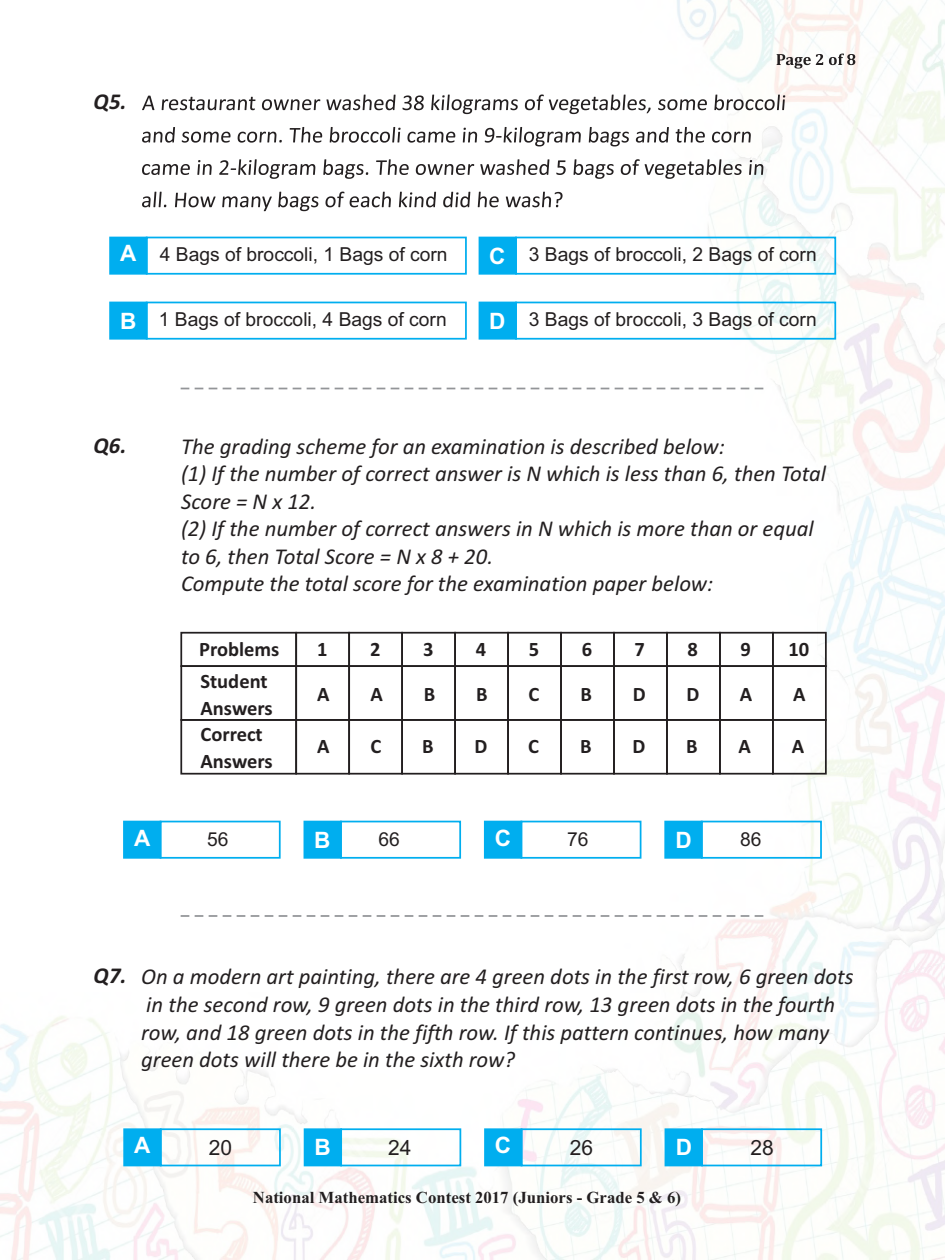
<style>
.page{position:relative;width:945px;height:1260px;background:#fff}
.page>*{position:absolute;margin:0;border:0;box-sizing:border-box;transform-origin:0 0}
.t1{font:italic 22.75px/27.5px "Calibri";color:#231f20}
.t2{font:italic 700 22.75px "Calibri";color:#231f20}
.t3{font:700 22.57px "Arial";color:#fff}
.t4{font:21px "Arial";color:#231f20}
.t5{font:700 20.47px/26.8px "Calibri";color:#231f20}
.t6{font:19.25px "Arial";color:#231f20}
.t7{font:700 16.8px "Times New Roman";color:#231f20}
.s1{font-weight:700;font-size:22.57px;color:#fff}
</style>
<div class="page">
<img style="left:0;top:0;width:945px;height:1260px">
<svg style="left:181px;top:388px;width:583px;height:1px"></svg>
<svg style="left:181px;top:915px;width:583px;height:2px"></svg>
<svg style="left:777px;top:54px;width:78px;height:15px"></svg>
<svg style="left:142px;top:192px;width:421px;height:19px"></svg>
<svg style="left:142px;top:159px;width:621px;height:20px"></svg>
<svg style="left:142px;top:127px;width:609px;height:19px"></svg>
<svg style="left:142px;top:94px;width:643px;height:20px"></svg>
<div style="left:109px;top:237px;width:39px;height:38px;background:#00aeef;border:2px solid #00aeef"></div>
<div style="left:146px;top:237px;width:321px;height:38px;border:2px solid #00aeef"></div>
<div style="left:109px;top:302px;width:39px;height:38px;background:#00aeef;border:2px solid #00aeef"></div>
<div style="left:146px;top:302px;width:321px;height:38px;border:2px solid #00aeef"></div>
<div style="left:479px;top:237px;width:38px;height:38px;background:#00aeef;border:2px solid #00aeef"></div>
<div style="left:515px;top:237px;width:321px;height:38px;border:2px solid #00aeef"></div>
<div style="left:479px;top:302px;width:38px;height:38px;background:#00aeef;border:2px solid #00aeef"></div>
<div style="left:515px;top:302px;width:321px;height:38px;border:2px solid #00aeef"></div>
<div style="left:123px;top:821px;width:38px;height:38px;background:#00aeef;border:2px solid #00aeef"></div>
<div style="left:160px;top:821px;width:121px;height:38px;border:2px solid #00aeef"></div>
<div style="left:304px;top:821px;width:38px;height:38px;background:#00aeef;border:2px solid #00aeef"></div>
<div style="left:340px;top:821px;width:121px;height:38px;border:2px solid #00aeef"></div>
<div style="left:484px;top:821px;width:38px;height:38px;background:#00aeef;border:2px solid #00aeef"></div>
<div style="left:520px;top:821px;width:121px;height:38px;border:2px solid #00aeef"></div>
<div style="left:664px;top:821px;width:39px;height:38px;background:#00aeef;border:2px solid #00aeef"></div>
<div style="left:701px;top:821px;width:121px;height:38px;border:2px solid #00aeef"></div>
<div style="left:180px;top:632px;width:117px;height:35px;border:2px solid #231f20"></div>
<div style="left:180px;top:665px;width:117px;height:56px;border:2px solid #231f20"></div>
<div style="left:180px;top:719px;width:117px;height:56px;border:2px solid #231f20"></div>
<div style="left:295px;top:632px;width:55px;height:35px;border:2px solid #231f20"></div>
<div style="left:295px;top:665px;width:55px;height:56px;border:2px solid #231f20"></div>
<div style="left:295px;top:719px;width:55px;height:56px;border:2px solid #231f20"></div>
<div style="left:348px;top:632px;width:55px;height:35px;border:2px solid #231f20"></div>
<div style="left:348px;top:665px;width:55px;height:56px;border:2px solid #231f20"></div>
<div style="left:348px;top:719px;width:55px;height:56px;border:2px solid #231f20"></div>
<div style="left:401px;top:632px;width:55px;height:35px;border:2px solid #231f20"></div>
<div style="left:401px;top:665px;width:55px;height:56px;border:2px solid #231f20"></div>
<div style="left:401px;top:719px;width:55px;height:56px;border:2px solid #231f20"></div>
<div style="left:454px;top:632px;width:55px;height:35px;border:2px solid #231f20"></div>
<div style="left:454px;top:665px;width:55px;height:56px;border:2px solid #231f20"></div>
<div style="left:454px;top:719px;width:55px;height:56px;border:2px solid #231f20"></div>
<div style="left:507px;top:632px;width:55px;height:35px;border:2px solid #231f20"></div>
<div style="left:507px;top:665px;width:55px;height:56px;border:2px solid #231f20"></div>
<div style="left:507px;top:719px;width:55px;height:56px;border:2px solid #231f20"></div>
<div style="left:560px;top:632px;width:55px;height:35px;border:2px solid #231f20"></div>
<div style="left:560px;top:665px;width:55px;height:56px;border:2px solid #231f20"></div>
<div style="left:560px;top:719px;width:55px;height:56px;border:2px solid #231f20"></div>
<div style="left:613px;top:632px;width:55px;height:35px;border:2px solid #231f20"></div>
<div style="left:613px;top:665px;width:55px;height:56px;border:2px solid #231f20"></div>
<div style="left:613px;top:719px;width:55px;height:56px;border:2px solid #231f20"></div>
<div style="left:666px;top:632px;width:55px;height:35px;border:2px solid #231f20"></div>
<div style="left:666px;top:665px;width:55px;height:56px;border:2px solid #231f20"></div>
<div style="left:666px;top:719px;width:55px;height:56px;border:2px solid #231f20"></div>
<div style="left:719px;top:632px;width:55px;height:35px;border:2px solid #231f20"></div>
<div style="left:719px;top:665px;width:55px;height:56px;border:2px solid #231f20"></div>
<div style="left:719px;top:719px;width:55px;height:56px;border:2px solid #231f20"></div>
<div style="left:772px;top:632px;width:55px;height:35px;border:2px solid #231f20"></div>
<div style="left:772px;top:665px;width:55px;height:56px;border:2px solid #231f20"></div>
<div style="left:772px;top:719px;width:55px;height:56px;border:2px solid #231f20"></div>
<div style="left:123px;top:1128px;width:39px;height:38px;background:#00aeef;border:2px solid #00aeef"></div>
<div style="left:160px;top:1128px;width:121px;height:38px;border:2px solid #00aeef"></div>
<div style="left:304px;top:1128px;width:38px;height:38px;background:#00aeef;border:2px solid #00aeef"></div>
<div style="left:340px;top:1128px;width:121px;height:38px;border:2px solid #00aeef"></div>
<div style="left:484px;top:1128px;width:38px;height:38px;background:#00aeef;border:2px solid #00aeef"></div>
<div style="left:521px;top:1128px;width:121px;height:38px;border:2px solid #00aeef"></div>
<div style="left:665px;top:1128px;width:38px;height:38px;background:#00aeef;border:2px solid #00aeef"></div>
<div style="left:701px;top:1128px;width:121px;height:38px;border:2px solid #00aeef"></div>
<p class="t2" style="left:94px;top:92px;width:35px">Q5.</p>
<p class="t6" style="left:120px;top:247px;width:329px"><span class="s1">A</span> 4 Bags of broccoli, 1 Bags of corn</p>
<p class="t6" style="left:120px;top:312px;width:328px"><span class="s1">B</span> 1 Bags of broccoli, 4 Bags of corn</p>
<p class="t6" style="left:489px;top:247px;width:329px"><span class="s1">C</span> 3 Bags of broccoli, 2 Bags of corn</p>
<p class="t6" style="left:489px;top:312px;width:329px"><span class="s1">D</span> 3 Bags of broccoli, 3 Bags of corn</p>
<p class="t2" style="left:93px;top:436px;width:35px">Q6.</p>
<p class="t1" style="left:181px;top:434px;width:647px">The grading scheme for an examination is described below:<br>(1) If the number of correct answer is N which is less than 6, then Total Score = N x 12.<br>(2) If the number of correct answers in N which is more than or equal to 6, then Total Score = N x 8 + 20.<br>Compute the total score for the examination paper below:</p>
<p class="t5" style="left:199px;top:636px;width:82px;line-height:31.2px">Problems<br>Student</p>
<p class="t5" style="left:200px;top:696px;width:74px">Answers<br>Correct<br>Answers</p>
<p class="t5" style="left:317px;top:638px;width:12px">1</p>
<p class="t5" style="left:370px;top:638px;width:12px">2</p>
<p class="t5" style="left:423px;top:638px;width:12px">3</p>
<p class="t5" style="left:476px;top:638px;width:12px">4</p>
<p class="t5" style="left:529px;top:638px;width:12px">5</p>
<p class="t5" style="left:582px;top:638px;width:12px">6</p>
<p class="t5" style="left:635px;top:638px;width:12px">7</p>
<p class="t5" style="left:688px;top:638px;width:12px">8</p>
<p class="t5" style="left:740px;top:638px;width:12px">9</p>
<p class="t5" style="left:789px;top:638px;width:22px">10</p>
<p class="t5" style="left:317px;top:683px;width:14px">A</p>
<p class="t5" style="left:371px;top:683px;width:14px">A</p>
<p class="t5" style="left:424px;top:683px;width:13px">B</p>
<p class="t5" style="left:476px;top:683px;width:13px">B</p>
<p class="t5" style="left:529px;top:683px;width:12px">C</p>
<p class="t5" style="left:580px;top:683px;width:13px">B</p>
<p class="t5" style="left:633px;top:683px;width:14px">D</p>
<p class="t5" style="left:687px;top:683px;width:14px">D</p>
<p class="t5" style="left:740px;top:683px;width:14px">A</p>
<p class="t5" style="left:793px;top:683px;width:14px">A</p>
<p class="t5" style="left:317px;top:735px;width:14px">A</p>
<p class="t5" style="left:370px;top:735px;width:12px">C</p>
<p class="t5" style="left:422px;top:735px;width:13px">B</p>
<p class="t5" style="left:474px;top:735px;width:14px">D</p>
<p class="t5" style="left:528px;top:735px;width:12px">C</p>
<p class="t5" style="left:580px;top:735px;width:13px">B</p>
<p class="t5" style="left:632px;top:735px;width:14px">D</p>
<p class="t5" style="left:686px;top:735px;width:13px">B</p>
<p class="t5" style="left:738px;top:735px;width:14px">A</p>
<p class="t5" style="left:792px;top:735px;width:14px">A</p>
<p class="t3" style="left:134px;top:829px;width:18px">A</p>
<p class="t6" style="left:207px;top:832px;width:23px">56</p>
<p class="t3" style="left:314px;top:831px;width:18px">B</p>
<p class="t6" style="left:379px;top:832px;width:23px">66</p>
<p class="t3" style="left:495px;top:829px;width:18px">C</p>
<p class="t6" style="left:567px;top:832px;width:23px">76</p>
<p class="t3" style="left:676px;top:831px;width:18px">D</p>
<p class="t6" style="left:740px;top:832px;width:23px">86</p>
<p class="t2" style="left:94px;top:966px;width:35px">Q7.</p>
<p class="t1" style="left:141px;top:964px;width:714px">On a modern art painting, there are 4 green dots in the first row, 6 green dots in the second row, 9 green dots in the third row, 13 green dots in the fourth row, and 18 green dots in the fifth row. If this pattern continues, how many green dots will there be in the sixth row?</p>
<p class="t3" style="left:134px;top:1137px;width:18px">A</p>
<p class="t4" style="left:209px;top:1140px;width:25px">20</p>
<p class="t3" style="left:314px;top:1139px;width:18px">B</p>
<p class="t4" style="left:388px;top:1140px;width:25px">24</p>
<p class="t3" style="left:495px;top:1137px;width:18px">C</p>
<p class="t4" style="left:570px;top:1140px;width:25px">26</p>
<p class="t3" style="left:676px;top:1139px;width:18px">D</p>
<p class="t4" style="left:751px;top:1140px;width:25px">28</p>
<p class="t7" style="left:253px;top:1192px;width:430px">National Mathematics Contest 2017 (Juniors - Grade 5 &amp; 6)</p>
</div>
